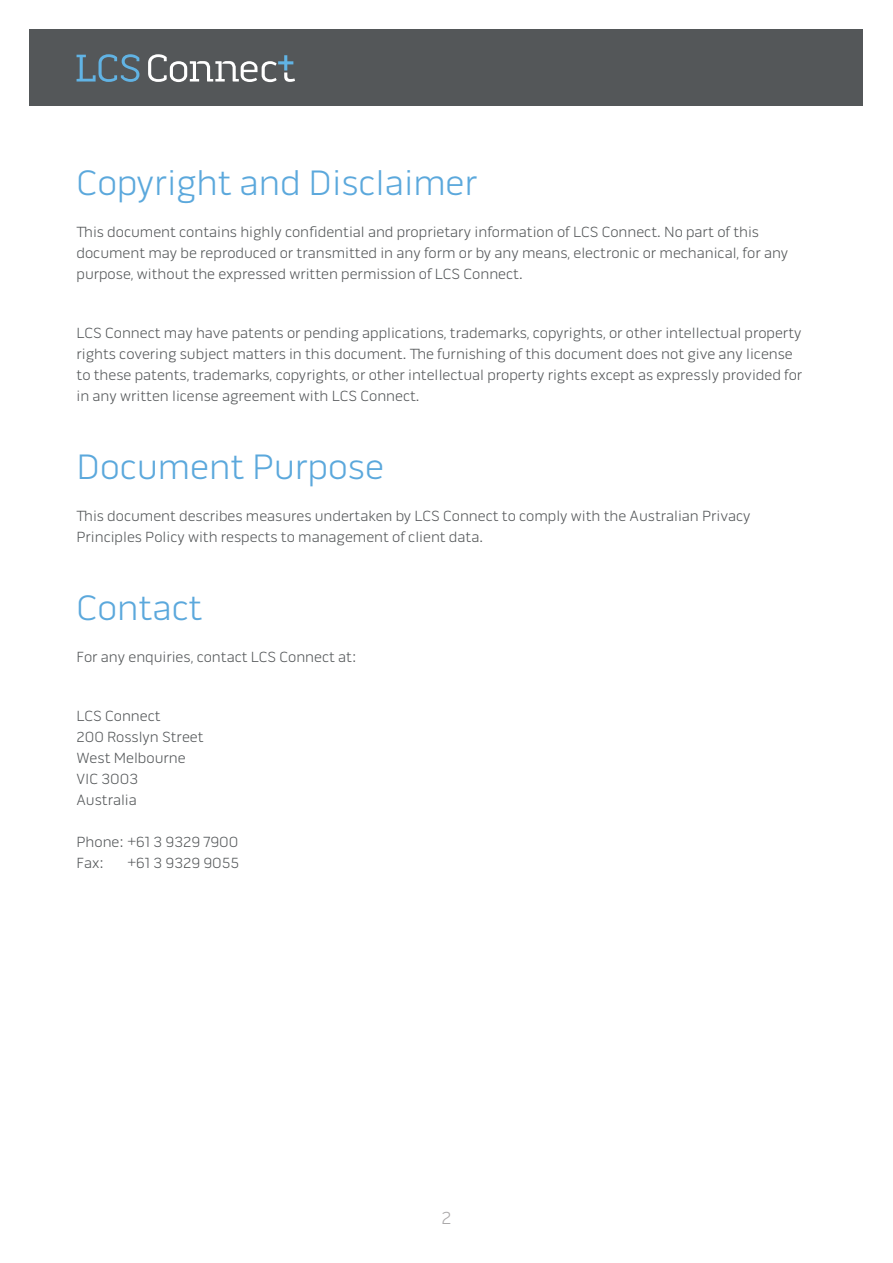
<style>
.page{position:relative;width:893px;height:1263px;background:#fff}
.page>*{position:absolute;margin:0;border:0;box-sizing:border-box;transform-origin:0 0}
.t1{font:300 36px "Pill Gothic 600 mg";color:#5ba8dc}
.t2{font:300 18px "Pill Gothic 600 mg";color:#aaa8a9}
.t3{font:300 15px/21px "Pill Gothic 600 mg";color:#545759}
</style>
<div class="page">
<div style="left:30px;top:29px;width:833px;height:77px;background:#545759"></div>
<svg style="left:77px;top:54px;width:62px;height:28px"></svg>
<svg style="left:148px;top:54px;width:147px;height:28px"></svg>
<p class="t1" style="left:77px;top:162px;width:402px">Copyright and Disclaimer</p>
<p class="t3" style="left:77px;top:222px;width:713px">This document contains highly confidential and proprietary information of LCS Connect. No part of this document may be reproduced or transmitted in any form or by any means, electronic or mechanical, for any purpose, without the expressed written permission of LCS Connect.</p>
<p class="t3" style="left:77px;top:323px;width:727px">LCS Connect may have patents or pending applications, trademarks, copyrights, or other intellectual property rights covering subject matters in this document. The furnishing of this document does not give any license to these patents, trademarks, copyrights, or other intellectual property rights except as expressly provided for in any written license agreement with LCS Connect.</p>
<p class="t1" style="left:77px;top:446px;width:309px">Document Purpose</p>
<p class="t3" style="left:77px;top:505px;width:676px">This document describes measures undertaken by LCS Connect to comply with the Australian Privacy<br>Principles Policy with respects to management of client data.</p>
<p class="t1" style="left:77px;top:587px;width:128px">Contact</p>
<p class="t3" style="left:77px;top:646px;width:281px">For any enquiries, contact LCS Connect at:</p>
<p class="t3" style="left:77px;top:705px;width:86px">LCS Connect</p>
<p class="t3" style="left:77px;top:726px;width:129px">200 Rosslyn Street</p>
<p class="t3" style="left:77px;top:747px;width:111px">West Melbourne</p>
<p class="t3" style="left:77px;top:768px;width:63px">VIC 3003</p>
<p class="t3" style="left:77px;top:789px;width:62px">Australia</p>
<p class="t3" style="left:77px;top:831px;width:163px">Phone: +61 3 9329 7900</p>
<p class="t3" style="left:77px;top:852px;width:29px">Fax:</p>
<p class="t3" style="left:128px;top:852px;width:113px">+61 3 9329 9055</p>
<p class="t2" style="left:442px;top:1208px;width:11px">2</p>
</div>
